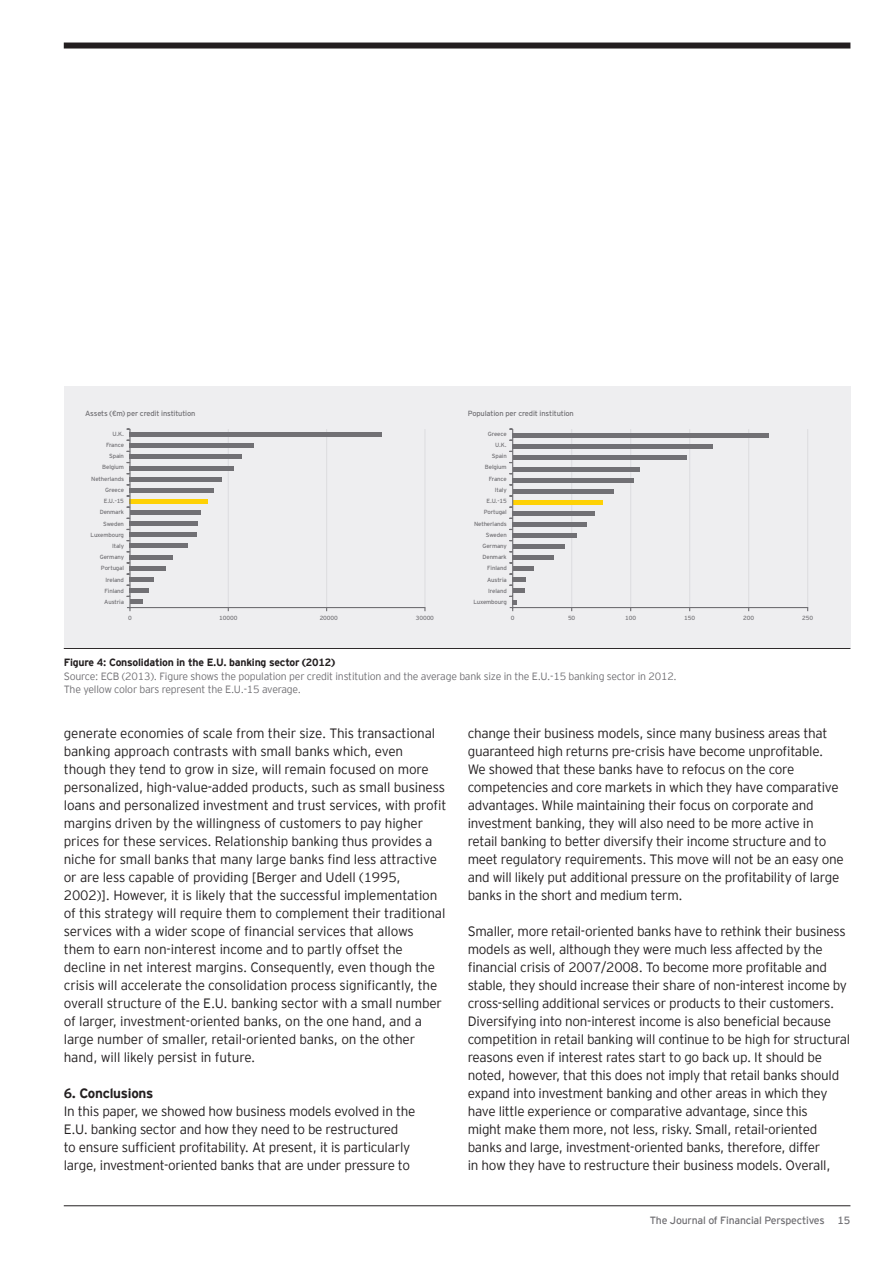
<style>
.page{position:relative;width:893px;height:1263px;background:#fff}
.page>*{position:absolute;margin:0;border:0;box-sizing:border-box;transform-origin:0 0}
.t1{font:300 13.5px/18px "EY Interstate";letter-spacing:-.02em;color:#231f20}
.t2{font:700 13.5px "EY Interstate";letter-spacing:-.02em;color:#231f20}
.t3{font:300 10.5px/13.5px "EY Interstate";letter-spacing:-.02em;color:#717074}
.t4{font:700 10.5px "EY Interstate";letter-spacing:-.02em;color:#231f20}
.t5{font:10.5px "EY Interstate";letter-spacing:-.02em;color:#717074}
.t6{font:7.5px "EY Interstate";letter-spacing:-.02em;color:#717074}
.t7{font:6px/11.2px "EY Interstate";letter-spacing:-.02em;color:#717074;text-align:right}
</style>
<div class="page">
<hr style="left:64px;top:1205px;width:786px;height:1px;background:#231f20">
<div style="left:64px;top:43px;width:786px;height:6px;background:#231f20"></div>
<hr style="left:64px;top:648px;width:786px;height:1px;background:#231f20">
<div style="left:64px;top:386px;width:786px;height:261px;background:#eeeef0"></div>
<hr style="left:630px;top:429px;width:1px;height:179px;background:#dedee1">
<hr style="left:689px;top:429px;width:1px;height:179px;background:#dedee1">
<hr style="left:571px;top:429px;width:1px;height:179px;background:#dedee1">
<hr style="left:748px;top:429px;width:1px;height:179px;background:#dedee1">
<hr style="left:807px;top:429px;width:1px;height:179px;background:#dedee1">
<hr style="left:513px;top:589px;width:11px;height:4px;background:#717074">
<hr style="left:513px;top:578px;width:13px;height:4px;background:#717074">
<div style="left:513px;top:566px;width:20px;height:5px;background:#717074"></div>
<div style="left:513px;top:555px;width:41px;height:5px;background:#717074"></div>
<div style="left:513px;top:544px;width:52px;height:5px;background:#717074"></div>
<div style="left:513px;top:533px;width:64px;height:5px;background:#717074"></div>
<div style="left:513px;top:522px;width:74px;height:5px;background:#717074"></div>
<hr style="left:513px;top:511px;width:82px;height:4px;background:#717074">
<hr style="left:513px;top:500px;width:89px;height:4px;background:#fed105">
<hr style="left:513px;top:489px;width:101px;height:4px;background:#717074">
<hr style="left:513px;top:478px;width:121px;height:4px;background:#717074">
<hr style="left:513px;top:467px;width:127px;height:4px;background:#717074">
<hr style="left:513px;top:456px;width:173px;height:4px;background:#717074">
<hr style="left:513px;top:445px;width:200px;height:4px;background:#717074">
<div style="left:513px;top:433px;width:256px;height:5px;background:#717074"></div>
<hr style="left:228px;top:429px;width:1px;height:179px;background:#dedee1">
<hr style="left:326px;top:429px;width:1px;height:179px;background:#dedee1">
<div style="left:130px;top:599px;width:13px;height:5px;background:#717074"></div>
<div style="left:130px;top:588px;width:19px;height:5px;background:#717074"></div>
<hr style="left:130px;top:577px;width:24px;height:4px;background:#717074">
<hr style="left:130px;top:566px;width:36px;height:4px;background:#717074">
<hr style="left:130px;top:555px;width:43px;height:4px;background:#717074">
<hr style="left:130px;top:544px;width:58px;height:4px;background:#717074">
<div style="left:130px;top:532px;width:67px;height:5px;background:#717074"></div>
<div style="left:130px;top:521px;width:68px;height:5px;background:#717074"></div>
<div style="left:130px;top:510px;width:71px;height:5px;background:#717074"></div>
<div style="left:130px;top:499px;width:78px;height:5px;background:#fed105"></div>
<hr style="left:130px;top:488px;width:84px;height:4px;background:#717074">
<hr style="left:130px;top:477px;width:92px;height:4px;background:#717074">
<hr style="left:130px;top:466px;width:104px;height:4px;background:#717074">
<hr style="left:130px;top:455px;width:112px;height:4px;background:#717074">
<div style="left:130px;top:443px;width:124px;height:5px;background:#717074"></div>
<div style="left:130px;top:432px;width:252px;height:5px;background:#717074"></div>
<hr style="left:424px;top:429px;width:1px;height:179px;background:#dedee1">
<hr style="left:130px;top:607px;width:295px;height:1px;background:#717074">
<hr style="left:129px;top:429px;width:2px;height:179px;background:#717074">
<hr style="left:513px;top:607px;width:295px;height:1px;background:#717074">
<hr style="left:512px;top:429px;width:1px;height:179px;background:#717074">
<svg style="left:510px;top:596px;width:7px;height:15px"></svg>
<p class="t6" style="left:85px;top:408px;width:112px">Assets (€m) per credit institution</p>
<p class="t7" style="left:91px;top:439px;width:35px">France<br>Spain<br>Belgium<br>Netherlands<br>Greece<br>E.U.-15<br>Denmark<br>Sweden<br>Luxembourg<br>Italy<br>Germany<br>Portugal<br>Ireland<br>Finland<br>Austria</p>
<p class="t7" style="left:128px;top:612px;width:5px">0</p>
<p class="t7" style="left:219px;top:612px;width:20px">10000</p>
<p class="t7" style="left:320px;top:612px;width:20px">20000</p>
<p class="t7" style="left:416px;top:612px;width:20px">30000</p>
<p class="t7" style="left:112px;top:428px;width:13px">U.K.</p>
<p class="t6" style="left:468px;top:408px;width:108px">Population per credit institution</p>
<p class="t7" style="left:473px;top:439px;width:35px">U.K.<br>Spain<br>Belgium<br>France<br>Italy<br>E.U.-15<br>Portugal<br>Netherlands<br>Sweden<br>Germany<br>Denmark<br>Finland<br>Austria<br>Ireland<br>Luxembourg</p>
<p class="t7" style="left:511px;top:612px;width:5px">0</p>
<p class="t7" style="left:568px;top:612px;width:9px">50</p>
<p class="t7" style="left:625px;top:612px;width:12px">100</p>
<p class="t7" style="left:684px;top:612px;width:12px">150</p>
<p class="t7" style="left:743px;top:612px;width:12px">200</p>
<p class="t7" style="left:802px;top:612px;width:12px">250</p>
<p class="t7" style="left:488px;top:428px;width:20px">Greece</p>
<p class="t4" style="left:64px;top:655px;width:273px">Figure 4: Consolidation in the E.U. banking sector (2012)</p>
<p class="t3" style="left:64px;top:668px;width:615px">Source: ECB (2013). Figure shows the population per credit institution and the average bank size in the E.U.-15 banking sector in 2012.<br>The yellow color bars represent the E.U.-15 average.</p>
<p class="t1" style="left:64px;top:723px;width:384px">generate economies of scale from their size. This transactional banking approach contrasts with small banks which, even though they tend to grow in size, will remain focused on more personalized, high-value-added products, such as small business loans and personalized investment and trust services, with profit margins driven by the willingness of customers to pay higher prices for these services. Relationship banking thus provides a niche for small banks that many large banks find less attractive or are less capable of providing [Berger and Udell (1995, 2002)]. However, it is likely that the successful implementation of this strategy will require them to complement their traditional services with a wider scope of financial services that allows them to earn non-interest income and to partly offset the decline in net interest margins. Consequently, even though the crisis will accelerate the consolidation process significantly, the overall structure of the E.U. banking sector with a small number of larger, investment-oriented banks, on the one hand, and a large number of smaller, retail-oriented banks, on the other hand, will likely persist in future.</p>
<p class="t2" style="left:64px;top:1083px;width:91px">6. Conclusions</p>
<p class="t1" style="left:64px;top:1101px;width:353px">In this paper, we showed how business models evolved in the E.U. banking sector and how they need to be restructured<br>to ensure sufficient profitability. At present, it is particularly large, investment-oriented banks that are under pressure to</p>
<p class="t1" style="left:468px;top:723px;width:378px">change their business models, since many business areas that guaranteed high returns pre-crisis have become unprofitable.<br>We showed that these banks have to refocus on the core competencies and core markets in which they have comparative advantages. While maintaining their focus on corporate and investment banking, they will also need to be more active in retail banking to better diversify their income structure and to meet regulatory requirements. This move will not be an easy one and will likely put additional pressure on the profitability of large banks in the short and medium term.</p>
<p class="t1" style="left:468px;top:921px;width:384px">Smaller, more retail-oriented banks have to rethink their business models as well, although they were much less affected by the financial crisis of 2007/2008. To become more profitable and stable, they should increase their share of non-interest income by cross-selling additional services or products to their customers.<br>Diversifying into non-interest income is also beneficial because competition in retail banking will continue to be high for structural reasons even if interest rates start to go back up. It should be noted, however, that this does not imply that retail banks should expand into investment banking and other areas in which they have little experience or comparative advantage, since this<br>might make them more, not less, risky. Small, retail-oriented banks and large, investment-oriented banks, therefore, differ<br>in how they have to restructure their business models. Overall,</p>
<p class="t5" style="left:650px;top:1213px;width:202px">The Journal of Financial Perspectives 15</p>
</div>
